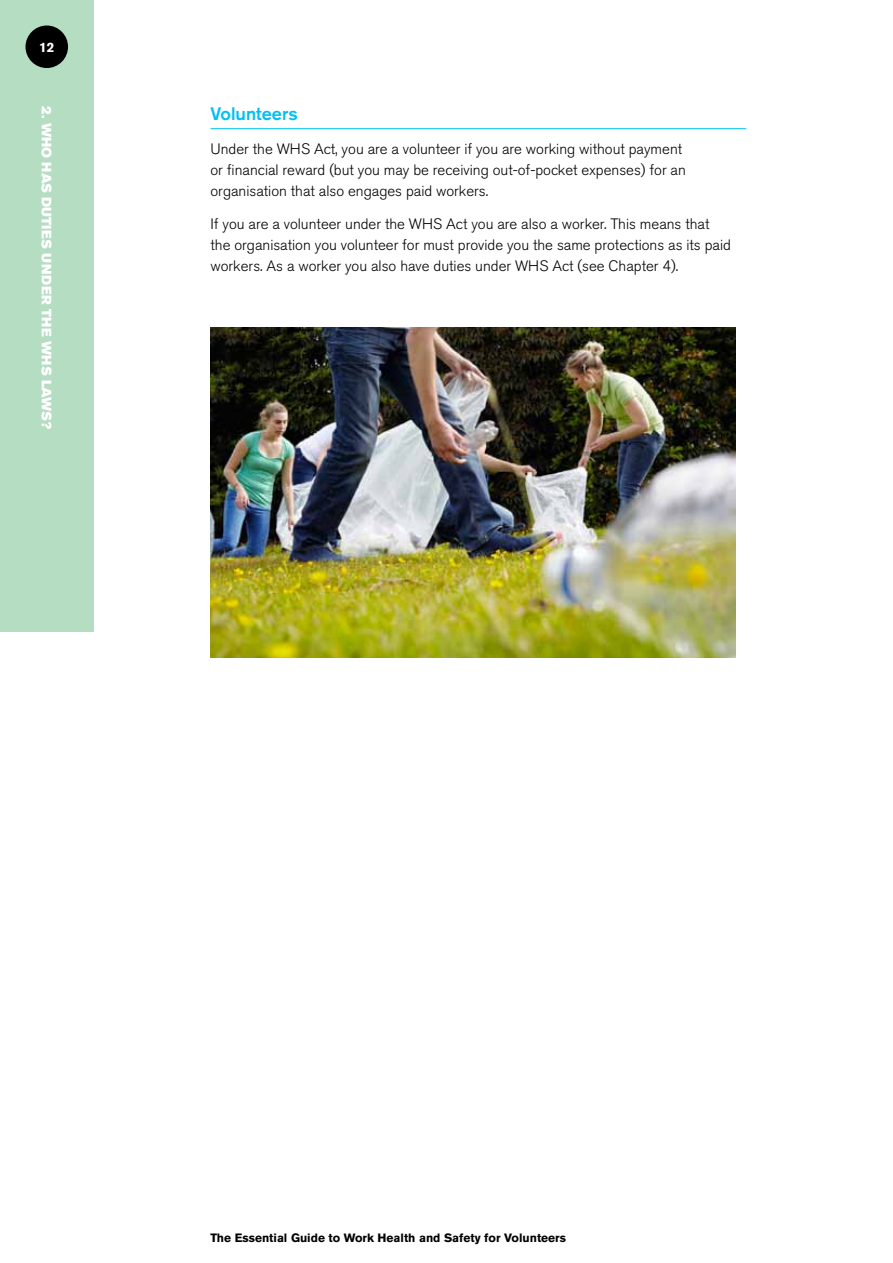
<style>
.page{position:relative;width:893px;height:1263px;background:#fff}
.page>*{position:absolute;margin:0;border:0;box-sizing:border-box;transform-origin:0 0}
.t1{font:500 18px "Akzidenz Grotesk BQ";color:#00c0f3}
.t2{font:300 15px/21px "Akzidenz Grotesk BQ";color:#000}
.t3{font:13.5px "Akzidenz Grotesk BQ Super";letter-spacing:.02em;color:#fff}
.t4{font:700 13.5px "Akzidenz Grotesk BQ";color:#fff}
.t5{font:700 12px "Akzidenz Grotesk BQ";color:#000}
</style>
<div class="page">
<div style="left:0;top:0;width:94px;height:631px;background:#b4ddc1"></div>
<hr style="left:210px;top:128px;width:536px;height:1px;background:#00c0f3">
<img style="left:210px;top:328px;width:526px;height:329px">
<div style="left:26px;top:26px;width:42px;height:42px;background:#000;border-radius:50%"></div>
<p class="t4" style="left:39px;top:39px;width:17px">12</p>
<p class="t3" style="left:54px;top:106px;width:324px;rotate:90deg">2. Who has duties under the WHS laws?</p>
<p class="t1" style="left:210px;top:102px;width:89px">Volunteers</p>
<p class="t2" style="left:210px;top:138px;width:477px">Under the WHS Act, you are a volunteer if you are working without payment or financial reward (but you may be receiving out-of-pocket expenses) for an organisation that also engages paid workers.</p>
<p class="t2" style="left:210px;top:214px;width:522px">If you are a volunteer under the WHS Act you are also a worker. This means that the organisation you volunteer for must provide you the same protections as its paid workers. As a worker you also have duties under WHS Act (see Chapter 4).</p>
<p class="t5" style="left:210px;top:1231px;width:357px">The Essential Guide to Work Health and Safety for Volunteers</p>
</div>
